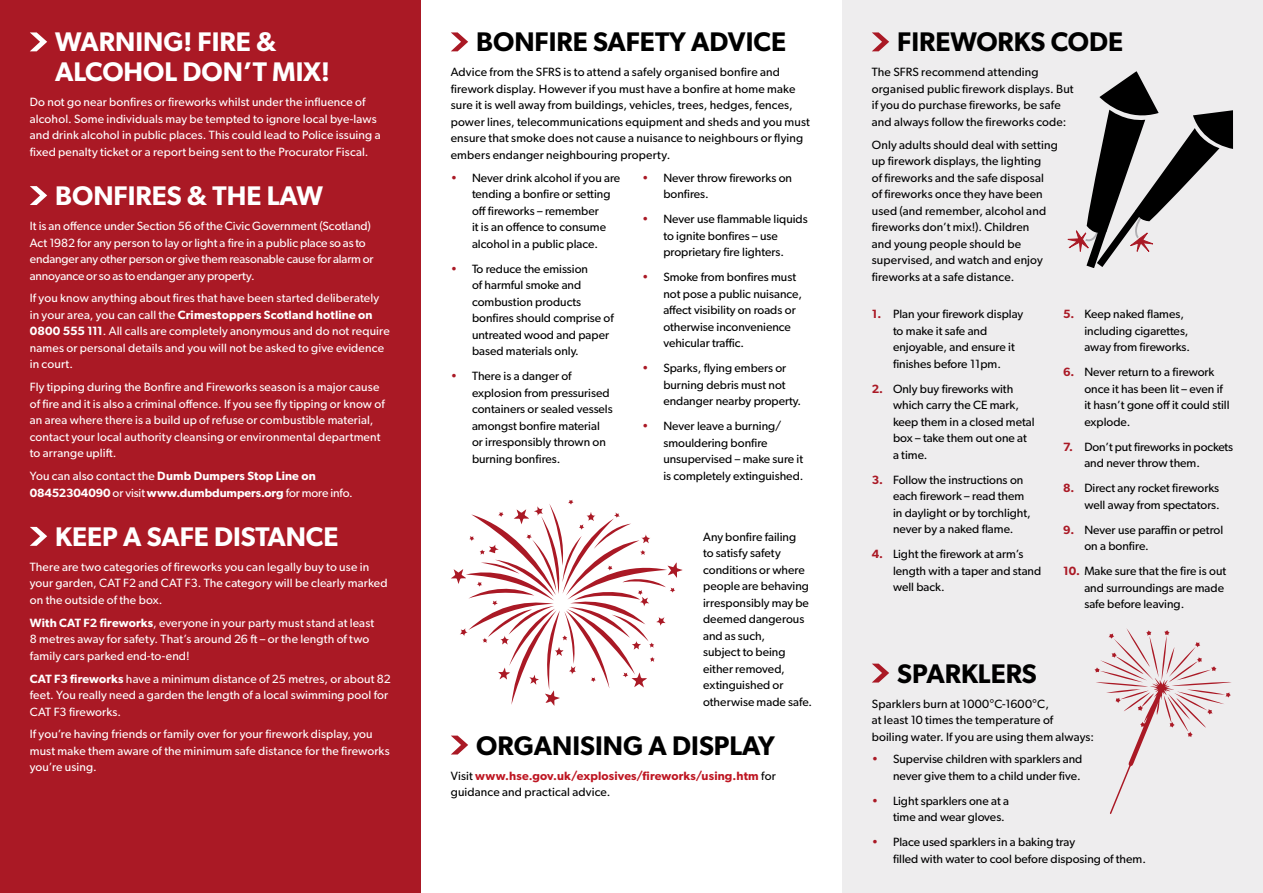
<style>
.page{position:relative;width:1263px;height:893px;background:#fff}
.page>*{position:absolute;margin:0;border:0;box-sizing:border-box;transform-origin:0 0}
.t1{font:600 27px/30px "Gibson";color:#fff}
.t2{font:600 27px "Gibson";color:#000}
.t3{font:12px/16.5px "Gibson";color:#000}
.t4{font:12px/16.5px "Gibson";letter-spacing:.01em;color:#fff}
.t5{font:12px/16.5px "Gibson";letter-spacing:-.01em;color:#fff}
.t6{font:600 12px/16.5px "Gibson";letter-spacing:-.005em;color:#fff}
.t7{font:600 12px/16.5px "Gibson";letter-spacing:.015em;color:#be1622}
.s1{font-weight:600}
.s2{font-weight:400}
.s3{color:#aa1925}
.s4{font-weight:400;color:#000}
.s5{font-weight:600;color:#aa1925}
</style>
<div class="page">
<div style="left:842px;top:0;width:421px;height:893px;background:#eeedee"></div>
<div style="left:0;top:0;width:421px;height:893px;background:#aa1925"></div>
<svg style="left:30px;top:32px;width:17px;height:19px"></svg>
<svg style="left:30px;top:186px;width:17px;height:19px"></svg>
<svg style="left:30px;top:527px;width:17px;height:19px"></svg>
<svg style="left:451px;top:32px;width:17px;height:19px"></svg>
<svg style="left:872px;top:32px;width:17px;height:19px"></svg>
<svg style="left:872px;top:664px;width:17px;height:18px"></svg>
<svg style="left:1067px;top:71px;width:166px;height:197px"></svg>
<svg style="left:1094px;top:628px;width:137px;height:186px"></svg>
<svg style="left:451px;top:736px;width:17px;height:18px"></svg>
<svg style="left:451px;top:500px;width:231px;height:206px"></svg>
<h1 class="t1" style="left:55px;top:26px;width:276px">WARNING! FIRE &amp;<br>ALCOHOL DON’T MIX!</h1>
<p class="t4" style="left:30px;top:94px;width:352px">Do not go near bonfires or fireworks whilst under the influence of alcohol. Some individuals may be tempted to ignore local bye-laws and drink alcohol in public places. This could lead to Police issuing a fixed penalty ticket or a report being sent to the Procurator Fiscal.</p>
<h1 class="t1" style="left:55px;top:180px;width:269px">BONFIRES &amp; THE LAW</h1>
<p class="t5" style="left:30px;top:217px;width:345px">It is an offence under Section 56 of the Civic Government (Scotland)<br>Act 1982 for any person to lay or light a fire in a public place so as to endanger any other person or give them reasonable cause for alarm or annoyance or so as to endanger any property.</p>
<p class="t4" style="left:30px;top:290px;width:361px">If you know anything about fires that have been started deliberately in your area, you can call the <span class="s1">Crimestoppers Scotland hotline on 0800 555 111</span>. All calls are completely anonymous and do not require names or personal details and you will not be asked to give evidence in court.</p>
<p class="t4" style="left:30px;top:379px;width:356px">Fly tipping during the Bonfire and Fireworks season is a major cause of fire and it is also a criminal offence. If you see fly tipping or know of an area where there is a build up of refuse or combustible material, contact your local authority cleansing or environmental department to arrange uplift.</p>
<p class="t6" style="left:30px;top:467px;width:324px"><span class="s2">You can also contact the</span> Dumb Dumpers Stop Line on<br>08452304090 <span class="s2">or visit</span> www.dumbdumpers.org <span class="s2">for more info.</span></p>
<h1 class="t1" style="left:55px;top:521px;width:285px">KEEP A SAFE DISTANCE</h1>
<p class="t4" style="left:30px;top:558px;width:359px">There are two categories of fireworks you can legally buy to use in your garden, CAT F2 and CAT F3. The category will be clearly marked on the outside of the box.</p>
<p class="t4" style="left:30px;top:614px;width:346px"><span class="s1">With CAT F2 fireworks</span>, everyone in your party must stand at least<br>8 metres away for safety. That’s around 26 ft – or the length of two family cars parked end-to-end!</p>
<p class="t4" style="left:30px;top:670px;width:362px"><span class="s1">CAT F3 fireworks</span> have a minimum distance of 25 metres, or about 82 feet. You really need a garden the length of a local swimming pool for<br>CAT F3 fireworks.</p>
<p class="t4" style="left:30px;top:726px;width:361px">If you’re having friends or family over for your firework display, you must make them aware of the minimum safe distance for the fireworks you’re using.</p>
<h1 class="t2" style="left:476px;top:26px;width:311px">BONFIRE SAFETY ADVICE</h1>
<p class="t3" style="left:451px;top:64px;width:361px">Advice from the SFRS is to attend a safely organised bonfire and firework display. However if you must have a bonfire at home make sure it is well away from buildings, vehicles, trees, hedges, fences, power lines, telecommunications equipment and sheds and you must ensure that smoke does not cause a nuisance to neighbours or flying embers endanger neighbouring property.</p>
<p class="t3" style="left:472px;top:169px;width:150px;text-indent:-21px"><span class="s3">•</span> Never drink alcohol if you are tending a bonfire or setting off fireworks – remember<br>it is an offence to consume alcohol in a public place.</p>
<p class="t3" style="left:472px;top:260px;width:143px;text-indent:-21px"><span class="s3">•</span> To reduce the emission<br>of harmful smoke and combustion products bonfires should comprise of untreated wood and paper based materials only.</p>
<p class="t3" style="left:472px;top:368px;width:142px;text-indent:-21px"><span class="s3">•</span> There is a danger of explosion from pressurised containers or sealed vessels amongst bonfire material or irresponsibly thrown on burning bonfires.</p>
<p class="t3" style="left:663px;top:169px;width:130px;text-indent:-21px"><span class="s3">•</span> Never throw fireworks on bonfires.</p>
<p class="t3" style="left:663px;top:211px;width:146px;text-indent:-21px"><span class="s3">•</span> Never use flammable liquids to ignite bonfires – use proprietary fire lighters.</p>
<p class="t3" style="left:663px;top:269px;width:140px;text-indent:-21px"><span class="s3">•</span> Smoke from bonfires must not pose a public nuisance, affect visibility on roads or otherwise inconvenience vehicular traffic.</p>
<p class="t3" style="left:663px;top:360px;width:139px;text-indent:-21px"><span class="s3">•</span> Sparks, flying embers or burning debris must not endanger nearby property.</p>
<p class="t3" style="left:663px;top:418px;width:142px;text-indent:-21px"><span class="s3">•</span> Never leave a burning/ smouldering bonfire unsupervised – make sure it is completely extinguished.</p>
<p class="t3" style="left:703px;top:528px;width:111px">Any bonfire failing<br>to satisfy safety conditions or where people are behaving irresponsibly may be deemed dangerous and as such,<br>subject to being either removed, extinguished or otherwise made safe.</p>
<h1 class="t2" style="left:476px;top:729px;width:300px">ORGANISING A DISPLAY</h1>
<p class="t7" style="left:451px;top:767px;width:326px"><span class="s4">Visit</span> www.hse.gov.uk/explosives/fireworks/using.htm <span class="s4">for guidance and practical advice.</span></p>
<h1 class="t2" style="left:897px;top:26px;width:227px">FIREWORKS CODE</h1>
<p class="t3" style="left:872px;top:64px;width:203px">The SFRS recommend attending organised public firework displays. But if you do purchase fireworks, be safe and always follow the fireworks code:</p>
<p class="t3" style="left:872px;top:136px;width:188px">Only adults should deal with setting up firework displays, the lighting<br>of fireworks and the safe disposal<br>of fireworks once they have been used (and remember, alcohol and fireworks don’t mix!). Children<br>and young people should be supervised, and watch and enjoy fireworks at a safe distance.</p>
<p class="t3" style="left:893px;top:305px;width:132px;text-indent:-21px"><span class="s5">1.</span> Plan your firework display to make it safe and enjoyable, and ensure it finishes before 11pm.</p>
<p class="t3" style="left:893px;top:380px;width:143px;text-indent:-21px"><span class="s5">2.</span> Only buy fireworks with which carry the CE mark, keep them in a closed metal box – take them out one at a time.</p>
<p class="t3" style="left:893px;top:471px;width:139px;text-indent:-21px"><span class="s5">3.</span> Follow the instructions on each firework – read them in daylight or by torchlight, never by a naked flame.</p>
<p class="t3" style="left:893px;top:545px;width:150px;text-indent:-21px"><span class="s5">4.</span> Light the firework at arm’s length with a taper and stand well back.</p>
<p class="t3" style="left:1084px;top:305px;width:107px;text-indent:-21px"><span class="s5">5.</span> Keep naked flames, including cigarettes, away from fireworks.</p>
<p class="t3" style="left:1084px;top:363px;width:147px;text-indent:-21px"><span class="s5">6.</span> Never return to a firework once it has been lit – even if it hasn’t gone off it could still explode.</p>
<p class="t3" style="left:1084px;top:438px;width:150px;text-indent:-21px"><span class="s5">7.</span> Don’t put fireworks in pockets and never throw them.</p>
<p class="t3" style="left:1063px;top:479px;width:158px;text-align:right"><span class="s5">8.</span> Direct any rocket fireworks well away from spectators.</p>
<p class="t3" style="left:1084px;top:521px;width:140px;text-indent:-21px"><span class="s5">9.</span> Never use paraffin or petrol on a bonfire.</p>
<p class="t3" style="left:1084px;top:562px;width:143px;text-indent:-21px"><span class="s5">10.</span> Make sure that the fire is out and surroundings are made safe before leaving.</p>
<h1 class="t2" style="left:897px;top:657px;width:141px">SPARKLERS</h1>
<p class="t3" style="left:872px;top:695px;width:224px">Sparklers burn at 1000°C-1600°C,<br>at least 10 times the temperature of<br>boiling water. If you are using them always:</p>
<p class="t3" style="left:872px;top:751px;width:212px;text-align:right"><span class="s3">•</span> Supervise children with sparklers and never give them to a child under five.</p>
<p class="t3" style="left:893px;top:792px;width:118px;text-indent:-21px"><span class="s3">•</span> Light sparklers one at a time and wear gloves.</p>
<p class="t3" style="left:893px;top:834px;width:254px;text-indent:-21px"><span class="s3">•</span> Place used sparklers in a baking tray<br>filled with water to cool before disposing of them.</p>
</div>
